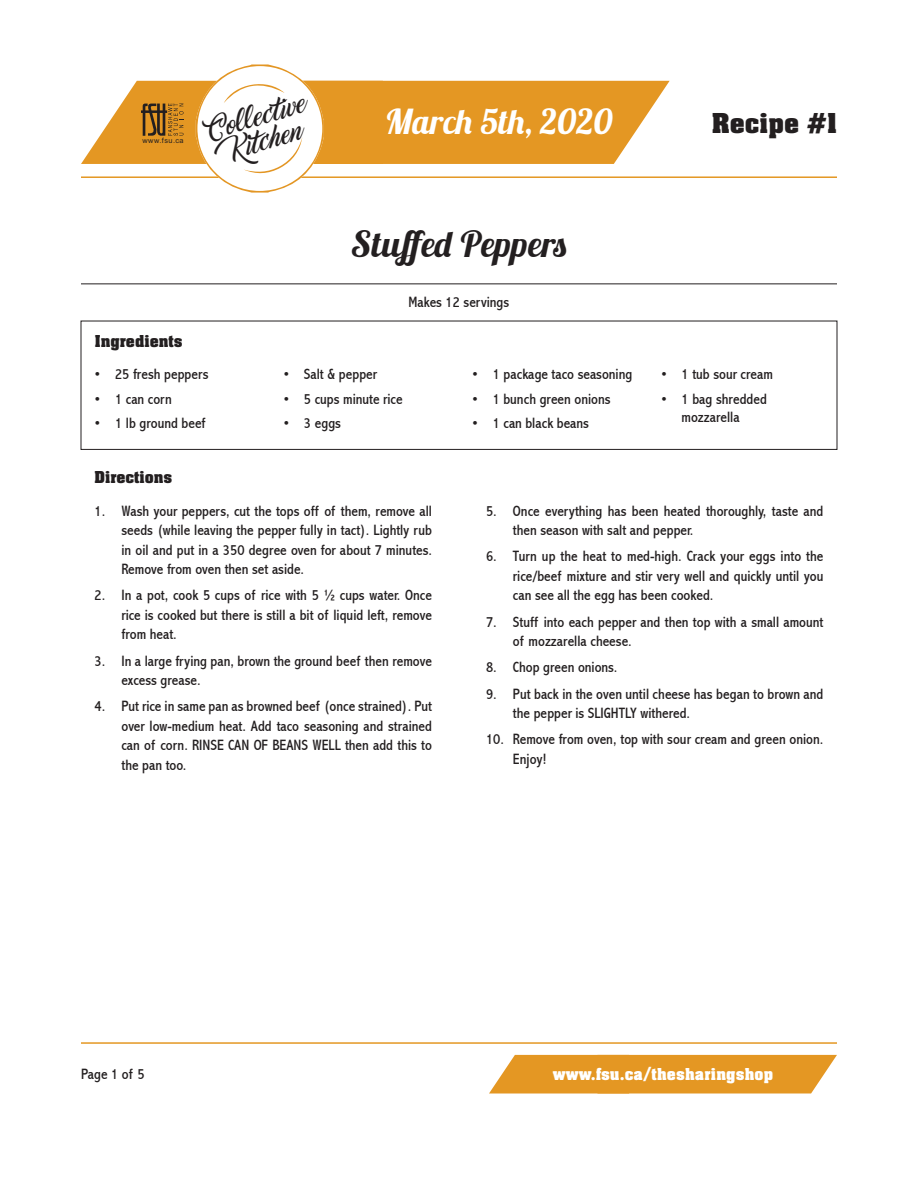
<style>
.page{position:relative;width:918px;height:1188px;background:#fff}
.page>*{position:absolute;margin:0;border:0;box-sizing:border-box;transform-origin:0 0}
.t1{font:36px "Lobster 1.3";letter-spacing:.01em;color:#231f20}
.t2{font:34.5px "Lobster 1.3";color:#fff}
.t3{font:700 30px "Neue Aachen Pro";color:#231f20}
.t4{font:22.2px "Marguerite";color:#231f20;scale:.94 1}
.t5{font:700 18px "Neue Aachen Pro";letter-spacing:.01em;color:#fff}
.t6{font:700 18px "Neue Aachen Pro";color:#231f20}
.t7{font:condensed 15px/19.5px "Abadi";color:#231f20}
.t8{font:7.35px "Arial";letter-spacing:.06em;color:#231f20}
</style>
<div class="page">
<hr style="left:81px;top:176px;width:756px;height:2px;background:#e49723">
<hr style="left:81px;top:1042px;width:756px;height:2px;background:#e49723">
<svg style="left:81px;top:64px;width:589px;height:129px"></svg>
<svg style="left:489px;top:1055px;width:348px;height:39px;background:#e69f35"></svg>
<div style="left:81px;top:321px;width:756px;height:129px;border:1px solid #231f20"></div>
<hr style="left:81px;top:283px;width:756px;height:1px;background:#231f20">
<p class="t8" style="left:143px;top:135px;width:43px">www.fsu.ca</p>
<h3 class="t4" style="left:207px;top:120px;width:107px;rotate:-17deg">Collective</h3>
<h2 class="t2" style="left:386px;top:99px;width:228px">March 5th, 2020</h2>
<h3 class="t4" style="left:225px;top:141px;width:83px;rotate:-17deg">Kitchen</h3>
<h3 class="t3" style="left:712px;top:107px;width:127px">Recipe #1</h3>
<h1 class="t1" style="left:351px;top:221px;width:218px">Stuffed Peppers</h1>
<p class="t7" style="left:408px;top:293px;width:102px">Makes 12 servings</p>
<p class="t6" style="left:95px;top:332px;width:89px">Ingredients</p>
<p class="t7" style="left:95px;top:364px;width:115px">• 25 fresh peppers</p>
<p class="t7" style="left:95px;top:389px;width:78px">• 1 can corn</p>
<p class="t7" style="left:95px;top:414px;width:112px">• 1 lb ground beef</p>
<p class="t7" style="left:284px;top:364px;width:95px">• Salt &amp; pepper</p>
<p class="t7" style="left:284px;top:389px;width:121px">• 5 cups minute rice</p>
<p class="t7" style="left:284px;top:414px;width:59px">• 3 eggs</p>
<p class="t6" style="left:94px;top:467px;width:79px">Directions</p>
<p class="t7" style="left:122px;top:501px;width:312px;text-align:justify;text-indent:-27px">1. Wash your peppers, cut the tops off of them, remove all seeds (while leaving the pepper fully in tact). Lightly rub in oil and put in a 350 degree oven for about 7 minutes.<br>Remove from oven then set aside.</p>
<p class="t7" style="left:122px;top:586px;width:312px;text-align:justify;text-indent:-27px">2. In a pot, cook 5 cups of rice with 5 ½ cups water. Once rice is cooked but there is still a bit of liquid left, remove from heat.</p>
<p class="t7" style="left:122px;top:651px;width:312px;text-indent:-27px">3. In a large frying pan, brown the ground beef then remove excess grease.</p>
<p class="t7" style="left:122px;top:697px;width:312px;text-align:justify;text-indent:-27px">4. Put rice in same pan as browned beef (once strained). Put over low-medium heat. Add taco seasoning and strained can of corn. RINSE CAN OF BEANS WELL then add this to the pan too.</p>
<p class="t7" style="left:473px;top:364px;width:161px">• 1 package taco seasoning</p>
<p class="t7" style="left:473px;top:389px;width:140px">• 1 bunch green onions</p>
<p class="t7" style="left:473px;top:414px;width:118px">• 1 can black beans</p>
<p class="t7" style="left:661px;top:364px;width:113px">• 1 tub sour cream</p>
<p class="t7" style="left:661px;top:390px;width:107px;line-height:18px;text-align:center">• 1 bag shredded mozzarella</p>
<p class="t7" style="left:513px;top:501px;width:312px;text-indent:-27px">5. Once everything has been heated thoroughly, taste and then season with salt and pepper.</p>
<p class="t7" style="left:513px;top:547px;width:312px;text-align:justify;text-indent:-27px">6. Turn up the heat to med-high. Crack your eggs into the rice/beef mixture and stir very well and quickly until you can see all the egg has been cooked.</p>
<p class="t7" style="left:513px;top:612px;width:312px;text-indent:-27px">7. Stuff into each pepper and then top with a small amount of mozzarella cheese.</p>
<p class="t7" style="left:486px;top:658px;width:133px">8. Chop green onions.</p>
<p class="t7" style="left:513px;top:684px;width:312px;text-indent:-27px">9. Put back in the oven until cheese has began to brown and the pepper is SLIGHTLY withered.</p>
<p class="t7" style="left:513px;top:730px;width:312px;text-indent:-27px">10. Remove from oven, top with sour cream and green onion.<br>Enjoy!</p>
<p class="t7" style="left:81px;top:1065px;width:65px">Page 1 of 5</p>
<p class="t5" style="left:553px;top:1065px;width:222px">www.fsu.ca/thesharingshop</p>
</div>
